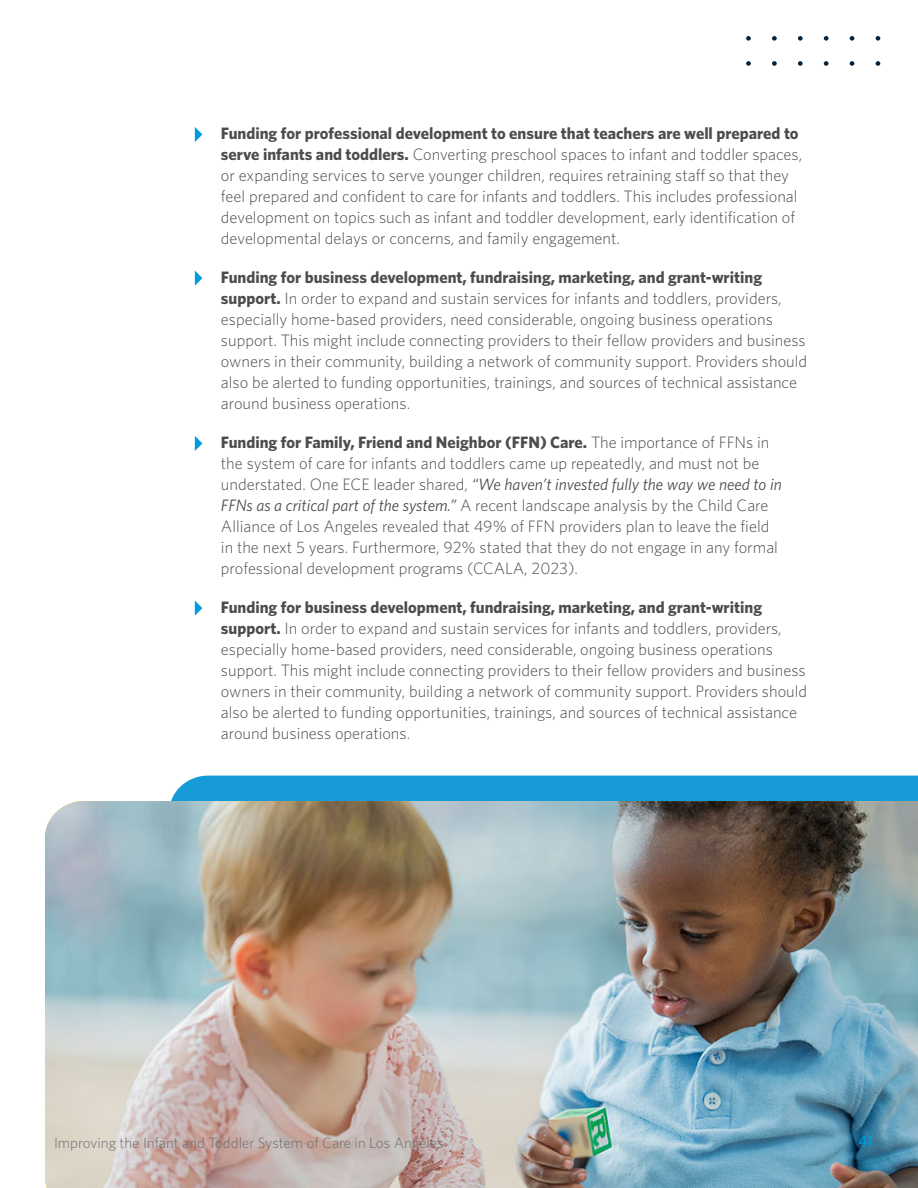
<style>
.page{position:relative;width:918px;height:1188px;background:#fff}
.page>*{position:absolute;margin:0;border:0;box-sizing:border-box;transform-origin:0 0}
.t1{font:300 16.5px/21px "Whitney";color:#4b4c4d}
.t2{font:300 15px "Whitney";color:#6c6d70}
.t3{font:500 15px "Whitney Pro";color:#019cde}
.s1{font-weight:700}
.s2{font-family:"Whitney Pro";font-weight:400;font-style:italic}
</style>
<div class="page">
<svg style="left:876px;top:36px;width:4px;height:5px"></svg>
<svg style="left:876px;top:61px;width:4px;height:5px"></svg>
<svg style="left:850px;top:36px;width:4px;height:5px"></svg>
<svg style="left:850px;top:61px;width:4px;height:5px"></svg>
<svg style="left:824px;top:36px;width:5px;height:5px"></svg>
<svg style="left:824px;top:61px;width:5px;height:5px"></svg>
<svg style="left:798px;top:36px;width:5px;height:5px"></svg>
<svg style="left:798px;top:61px;width:5px;height:5px"></svg>
<svg style="left:772px;top:36px;width:5px;height:5px"></svg>
<svg style="left:772px;top:61px;width:5px;height:5px"></svg>
<svg style="left:746px;top:36px;width:5px;height:5px"></svg>
<svg style="left:746px;top:61px;width:5px;height:5px"></svg>
<div style="left:171px;top:776px;width:747px;height:25px;background:#169bd8"></div>
<svg style="left:195px;top:127px;width:7px;height:15px"></svg>
<svg style="left:195px;top:271px;width:7px;height:15px"></svg>
<svg style="left:195px;top:436px;width:7px;height:15px"></svg>
<svg style="left:195px;top:601px;width:7px;height:15px"></svg>
<img style="left:45px;top:801px;width:873px;height:387px">
<p class="t1" style="left:221px;top:122px;width:583px"><span class="s1">Funding for professional development to ensure that teachers are well prepared to serve infants and toddlers.</span> Converting preschool spaces to infant and toddler spaces, or expanding services to serve younger children, requires retraining staff so that they feel prepared and confident to care for infants and toddlers. This includes professional development on topics such as infant and toddler development, early identification of developmental delays or concerns, and family engagement.</p>
<p class="t1" style="left:221px;top:266px;width:588px"><span class="s1">Funding for business development, fundraising, marketing, and grant-writing support.</span> In order to expand and sustain services for infants and toddlers, providers, especially home-based providers, need considerable, ongoing business operations support. This might include connecting providers to their fellow providers and business owners in their community, building a network of community support. Providers should also be alerted to funding opportunities, trainings, and sources of technical assistance around business operations.</p>
<p class="t1" style="left:221px;top:431px;width:562px"><span class="s1">Funding for Family, Friend and Neighbor (FFN) Care.</span> The importance of FFNs in the system of care for infants and toddlers came up repeatedly, and must not be understated. One ECE leader shared, <span class="s2">“We haven’t invested fully the way we need to in FFNs as a critical part of the system.”</span> A recent landscape analysis by the Child Care Alliance of Los Angeles revealed that 49% of FFN providers plan to leave the field in the next 5 years. Furthermore, 92% stated that they do not engage in any formal professional development programs (CCALA, 2023).</p>
<p class="t1" style="left:221px;top:596px;width:588px"><span class="s1">Funding for business development, fundraising, marketing, and grant-writing support.</span> In order to expand and sustain services for infants and toddlers, providers, especially home-based providers, need considerable, ongoing business operations support. This might include connecting providers to their fellow providers and business owners in their community, building a network of community support. Providers should also be alerted to funding opportunities, trainings, and sources of technical assistance around business operations.</p>
<p class="t2" style="left:54px;top:1134px;width:391px">Improving the Infant and Toddler System of Care in Los Angeles</p>
<p class="t3" style="left:859px;top:1131px;width:15px">41</p>
</div>
